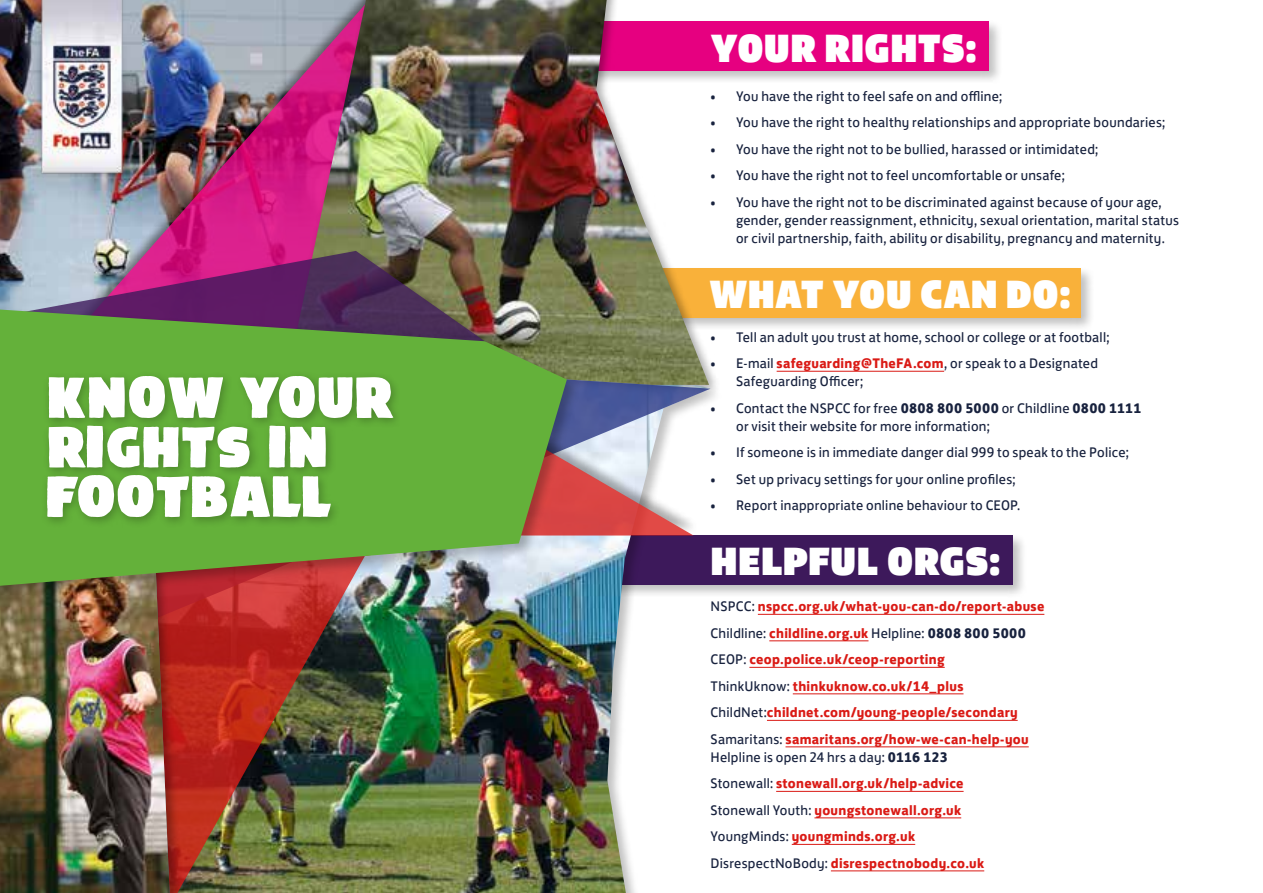
<style>
.page{position:relative;width:1263px;height:893px;background:#fff}
.page>*{position:absolute;margin:0;border:0;box-sizing:border-box;transform-origin:0 0}
.t1{font:51px/49.5px "FA Brush";color:#fff}
.t2{font:40.5px "FS Jack Poster";letter-spacing:.005em;color:#fff}
.t3{font:14.25px/18px "FS Jack";letter-spacing:.02em;color:#18223e}
.t4{font:700 14.25px/26.5px "FS Jack";letter-spacing:.02em;color:#da1a15}
.s1{font-weight:700;color:#da1a15}
.s2{font-weight:700}
.s3{font-weight:400;color:#18223e}
.s4{color:#18223e}
</style>
<div class="page">
<hr style="left:777px;top:371px;width:167px;height:1px;background:#da1a15">
<hr style="left:758px;top:614px;width:286px;height:1px;background:#da1a15">
<hr style="left:769px;top:640px;width:99px;height:1px;background:#da1a15">
<hr style="left:749px;top:667px;width:196px;height:1px;background:#da1a15">
<hr style="left:793px;top:693px;width:170px;height:1px;background:#da1a15">
<hr style="left:767px;top:720px;width:251px;height:1px;background:#da1a15">
<hr style="left:785px;top:746px;width:244px;height:1px;background:#da1a15">
<hr style="left:776px;top:791px;width:187px;height:1px;background:#da1a15">
<hr style="left:814px;top:817px;width:147px;height:1px;background:#da1a15">
<hr style="left:792px;top:844px;width:123px;height:1px;background:#da1a15">
<hr style="left:831px;top:870px;width:153px;height:1px;background:#da1a15">
<div style="left:576px;top:20px;width:427px;height:64px;background:#000;opacity:.25"></div>
<div style="left:578px;top:22px;width:411px;height:49px;background:#e60080"></div>
<div style="left:473px;top:267px;width:622px;height:64px;background:#000;opacity:.25"></div>
<div style="left:475px;top:269px;width:606px;height:49px;background:#f9b13a"></div>
<div style="left:375px;top:534px;width:652px;height:64px;background:#000;opacity:.25"></div>
<div style="left:377px;top:535px;width:636px;height:49px;background:#3d195b"></div>
<img style="left:0;top:0;width:45px;height:249px">
<img style="left:64px;top:0;width:218px;height:249px">
<img style="left:9px;top:0;width:146px;height:193px">
<div style="left:282px;top:0;width:439px;height:395px;background:#000;opacity:.34"></div>
<img style="left:286px;top:0;width:423px;height:376px">
<img style="left:551px;top:340px;width:142px;height:553px">
<img style="left:0;top:251px;width:538px;height:642px">
<img style="left:0;top:601px;width:170px;height:292px">
<div style="left:0;top:307px;width:581px;height:294px;background:#000;opacity:.25"></div>
<svg style="left:0;top:310px;width:567px;height:276px;background:#709a49"></svg>
<div style="left:41px;top:371px;width:363px;height:156px;background:#000;opacity:.24"></div>
<h1 class="t1" style="left:48px;top:377px;width:347px">KNOW YOUR<br>RIGHTS IN<br>FOOTBALL</h1>
<h2 class="t2" style="left:711px;top:13px;width:268px">YOUR RIGHTS:</h2>
<p class="t3" style="left:711px;top:86px;width:293px">• You have the right to feel safe on and offline;</p>
<p class="t3" style="left:711px;top:112px;width:456px">• You have the right to healthy relationships and appropriate boundaries;</p>
<p class="t3" style="left:711px;top:139px;width:389px">• You have the right not to be bullied, harassed or intimidated;</p>
<p class="t3" style="left:711px;top:165px;width:356px">• You have the right not to feel uncomfortable or unsafe;</p>
<p class="t3" style="left:736px;top:192px;width:444px;text-indent:-26px">• You have the right not to be discriminated against because of your age, gender, gender reassignment, ethnicity, sexual orientation, marital status or civil partnership, faith, ability or disability, pregnancy and maternity.</p>
<h2 class="t2" style="left:710px;top:259px;width:363px">WHAT YOU CAN DO:</h2>
<p class="t3" style="left:711px;top:327px;width:400px">• Tell an adult you trust at home, school or college or at football;</p>
<p class="t3" style="left:736px;top:353px;width:363px;text-indent:-26px">• E-mail <span class="s1">safeguarding@TheFA.com</span>, or speak to a Designated<br>Safeguarding Officer;</p>
<p class="t3" style="left:736px;top:398px;width:407px;text-indent:-26px">• Contact the NSPCC for free <span class="s2">0808 800 5000</span> or Childline <span class="s2">0800 1111 </span>or visit their website for more information;</p>
<p class="t3" style="left:711px;top:442px;width:420px">• If someone is in immediate danger dial 999 to speak to the Police;</p>
<p class="t3" style="left:711px;top:469px;width:307px">• Set up privacy settings for your online profiles;</p>
<p class="t3" style="left:711px;top:495px;width:311px">• Report inappropriate online behaviour to CEOP.</p>
<h2 class="t2" style="left:711px;top:526px;width:292px">HELPFUL ORGS:</h2>
<p class="t4" style="left:711px;top:592px;width:335px"><span class="s3">NSPCC:</span> nspcc.org.uk/what-you-can-do/report-abuse <span class="s3">Childline:</span> childline.org.uk <span class="s3">Helpline:</span> <span class="s4">0808 800 5000<br></span><span class="s3">CEOP:</span> ceop.police.uk/ceop-reporting<br><span class="s3">ThinkUknow:</span> thinkuknow.co.uk/14_plus <span class="s3">ChildNet:</span>childnet.com/young-people/secondary <span class="s3">Samaritans:</span> samaritans.org/how-we-can-help-you</p>
<p class="t4" style="left:711px;top:743px;width:275px"><span class="s3">Helpline is open 24 hrs a day:</span> <span class="s4">0116 123<br></span><span class="s3">Stonewall:</span> stonewall.org.uk/help-advice <span class="s3">Stonewall Youth:</span> youngstonewall.org.uk <span class="s3">YoungMinds:</span> youngminds.org.uk <span class="s3">DisrespectNoBody:</span> disrespectnobody.co.uk</p>
</div>
